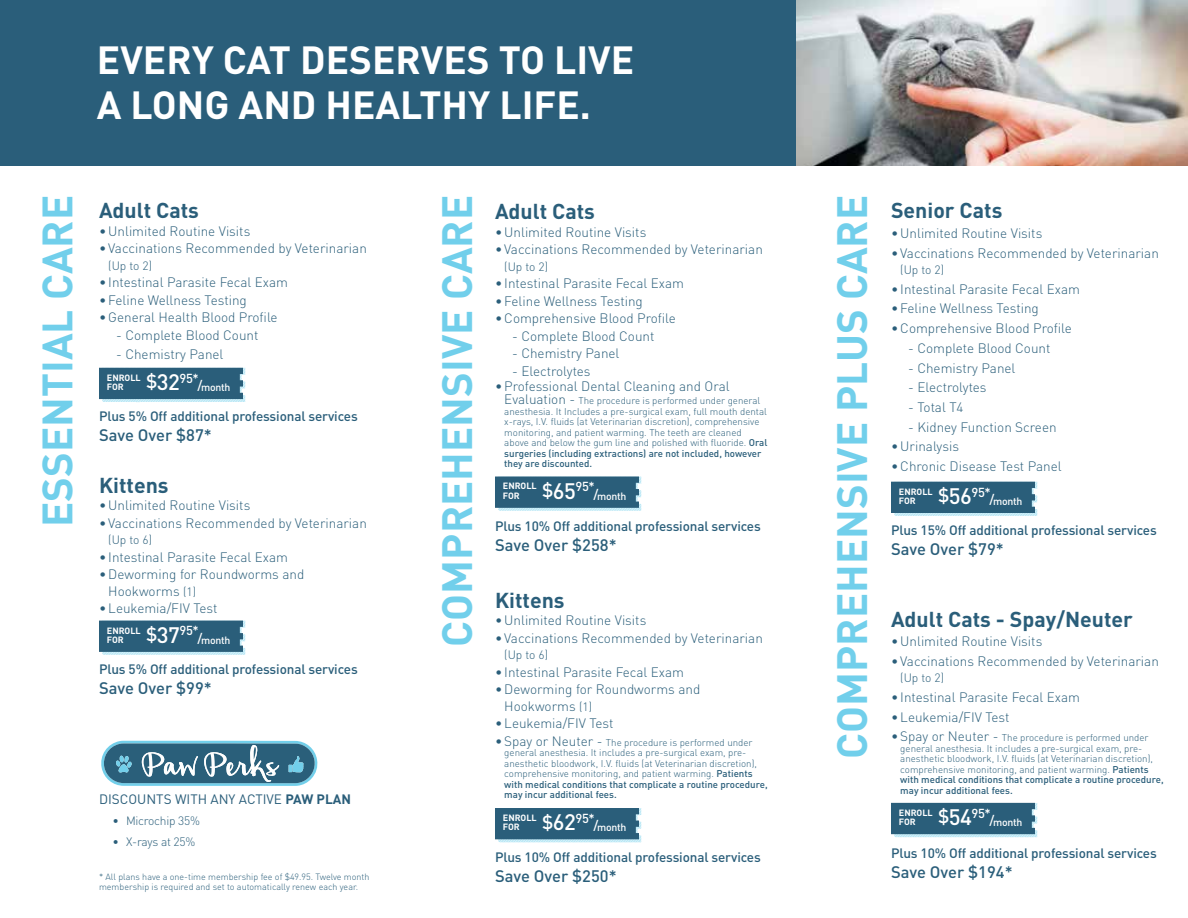
<style>
.page{position:relative;width:1188px;height:918px;background:#fff}
.page>*{position:absolute;margin:0;border:0;box-sizing:border-box;transform-origin:0 0}
.t1{font:700 41.85px "DIN";color:#71cfeb}
.t2{font:700 38.85px/44.5px "DIN";color:#fff}
.t3{font:700 21.3px "DIN";color:#2a5e7a}
.t4{font:500 16.5px "DIN";color:#2a5e7a}
.t5{font:300 13.5px/16.2px "DIN";color:#2a5e7a}
.t6{font:500 13.5px "DIN";letter-spacing:-.01em;color:#2a5e7a}
.t7{font:13.5px "DIN";color:#2a5e7a}
.t8{font:300 12px "DIN";letter-spacing:-.02em;color:#2a5e7a}
.t9{font:500 10.5px "DIN";letter-spacing:-.025em;color:#fff}
.t10{font:300 9.75px/10.5px "DIN";color:#2a5e7a}
.t11{font:300 9px/10.5px "DIN";color:#2a5e7a}
.t12{font:700 9px/9.4px "DIN";color:#fff}
.s1{font-size:13.5px}
.s2{font-weight:500}
.s3{font-weight:500;font-size:22.2px}
.s4{font-size:12.9px}
.s5{font-size:12px}
.s6{font-weight:700}
</style>
<div class="page">
<svg style="left:101px;top:741px;width:217px;height:45px;background:#598ba1"></svg>
<svg style="left:99px;top:368px;width:147px;height:34px;background:#3c6e88"></svg>
<svg style="left:99px;top:621px;width:147px;height:34px;background:#3d6e88"></svg>
<svg style="left:495px;top:477px;width:147px;height:34px;background:#3d6f89"></svg>
<svg style="left:495px;top:808px;width:147px;height:34px;background:#3b6d87"></svg>
<svg style="left:891px;top:482px;width:147px;height:34px;background:#3c6e88"></svg>
<svg style="left:891px;top:803px;width:147px;height:34px;background:#3b6d87"></svg>
<div style="left:0;top:0;width:796px;height:166px;background:#2a5e7a"></div>
<img style="left:796px;top:0;width:392px;height:166px">
<h2 class="t2" style="left:97px;top:36px;width:539px">EVERY CAT DESERVES TO LIVE<br>A LONG AND HEALTHY LIFE.</h2>
<h1 class="t1" style="left:30px;top:527px;width:333px;rotate:-90deg">ESSENTIAL CARE</h1>
<h1 class="t1" style="left:430px;top:647px;width:453px;rotate:-90deg">COMPREHENSIVE CARE</h1>
<h1 class="t1" style="left:825px;top:759px;width:566px;rotate:-90deg">COMPREHENSIVE PLUS CARE</h1>
<h3 class="t3" style="left:99px;top:197px;width:102px">Adult Cats</h3>
<p class="t5" style="left:99px;top:223px;width:153px">•Unlimited Routine Visits</p>
<p class="t5" style="left:99px;top:240px;width:269px">• Vaccinations Recommended by Veterinarian</p>
<p class="t8" style="left:108px;top:258px;width:45px">(Up to 2)</p>
<p class="t5" style="left:99px;top:274px;width:191px">• Intestinal Parasite Fecal Exam</p>
<p class="t5" style="left:99px;top:292px;width:149px">• Feline Wellness Testing</p>
<p class="t5" style="left:99px;top:309px;width:180px">•General Health Blood Profile</p>
<p class="t5" style="left:116px;top:327px;width:144px">- Complete Blood Count</p>
<p class="t5" style="left:116px;top:346px;width:109px">- Chemistry Panel</p>
<h3 class="t3" style="left:495px;top:198px;width:102px">Adult Cats</h3>
<p class="t5" style="left:495px;top:224px;width:153px">•Unlimited Routine Visits</p>
<p class="t5" style="left:495px;top:241px;width:269px">• Vaccinations Recommended by Veterinarian</p>
<p class="t8" style="left:504px;top:259px;width:45px">(Up to 2)</p>
<p class="t5" style="left:495px;top:275px;width:191px">• Intestinal Parasite Fecal Exam</p>
<p class="t5" style="left:495px;top:293px;width:149px">•Feline Wellness Testing</p>
<p class="t5" style="left:495px;top:310px;width:182px">•Comprehensive Blood Profile</p>
<p class="t5" style="left:512px;top:328px;width:144px">- Complete Blood Count</p>
<p class="t5" style="left:512px;top:345px;width:109px">- Chemistry Panel</p>
<p class="t5" style="left:512px;top:363px;width:80px">- Electrolytes</p>
<p class="t5" style="left:495px;top:378px;width:236px">•Professional Dental Cleaning and Oral</p>
<p class="t10" style="left:504px;top:395px;width:265px"><span class="s1">Evaluation -</span> The procedure is performed under general anesthesia. It Includes a pre-surgical exam, full mouth dental x-rays, I.V. fluids (at Veterinarian discretion), comprehensive monitoring, and patient warming. The teeth are cleaned above and below the gum line and polished with fluoride. <span class="s2">Oral surgeries (including extractions) are not included, however they are discounted.</span></p>
<p class="t12" style="left:107px;top:372px;width:93px">ENROLL<br>FOR <sup>$</sup><span class="s3">32</span><sup>95*</sup></p>
<p class="t9" style="left:198px;top:381px;width:34px"><span class="s4">/</span>month</p>
<p class="t6" style="left:99px;top:408px;width:260px">Plus 5% Off additional professional services</p>
<p class="t4" style="left:99px;top:424px;width:114px">Save Over $87*</p>
<h3 class="t3" style="left:99px;top:471px;width:71px">Kittens</h3>
<p class="t5" style="left:99px;top:497px;width:153px">•Unlimited Routine Visits</p>
<p class="t5" style="left:99px;top:515px;width:269px">• Vaccinations Recommended by Veterinarian</p>
<p class="t8" style="left:108px;top:533px;width:45px">(Up to 6)</p>
<p class="t5" style="left:99px;top:549px;width:191px">• Intestinal Parasite Fecal Exam</p>
<p class="t5" style="left:108px;top:566px;width:198px;text-indent:-9px">•Deworming for Roundworms and<br>Hookworms <span class="s5">(1)</span></p>
<p class="t5" style="left:99px;top:600px;width:120px">• Leukemia/FIV Test</p>
<p class="t12" style="left:503px;top:481px;width:93px">ENROLL<br>FOR <sup>$</sup><span class="s3">65</span><sup>95*</sup></p>
<p class="t9" style="left:594px;top:489px;width:34px"><span class="s4">/</span>month</p>
<p class="t6" style="left:495px;top:518px;width:267px">Plus 10% Off additional professional services</p>
<p class="t4" style="left:495px;top:535px;width:123px">Save Over $258*</p>
<h3 class="t3" style="left:495px;top:586px;width:71px">Kittens</h3>
<p class="t5" style="left:495px;top:612px;width:153px">•Unlimited Routine Visits</p>
<p class="t5" style="left:495px;top:630px;width:269px">• Vaccinations Recommended by Veterinarian</p>
<p class="t8" style="left:504px;top:648px;width:45px">(Up to 6)</p>
<p class="t5" style="left:495px;top:664px;width:191px">• Intestinal Parasite Fecal Exam</p>
<p class="t5" style="left:504px;top:681px;width:198px;text-indent:-9px">•Deworming for Roundworms and<br>Hookworms <span class="s5">(1)</span></p>
<p class="t5" style="left:495px;top:715px;width:120px">• Leukemia/FIV Test</p>
<p class="t10" style="left:504px;top:737px;width:265px;text-indent:-9px"><span class="s1">•Spay or Neuter -</span> The procedure is performed under general anesthesia. It includes a pre-surgical exam, pre&shy;anesthetic bloodwork, I.V. fluids (at Veterinarian discretion), comprehensive monitoring, and patient warming. <span class="s2">Patients with medical conditions that complicate a routine procedure, may incur additional fees.</span></p>
<p class="t12" style="left:107px;top:625px;width:93px">ENROLL<br>FOR <sup>$</sup><span class="s3">37</span><sup>95*</sup></p>
<p class="t9" style="left:198px;top:634px;width:34px"><span class="s4">/</span>month</p>
<p class="t6" style="left:99px;top:661px;width:260px">Plus 5% Off additional professional services</p>
<p class="t4" style="left:99px;top:678px;width:114px">Save Over $99*</p>
<p class="t7" style="left:99px;top:791px;width:254px">DISCOUNTS WITH ANY ACTIVE <span class="s6">PAW PLAN</span></p>
<p class="t8" style="left:112px;top:814px;width:89px">• Microchip 35%</p>
<p class="t8" style="left:112px;top:835px;width:84px">• X-rays at 25%</p>
<p class="t12" style="left:503px;top:813px;width:93px">ENROLL<br>FOR <sup>$</sup><span class="s3">62</span><sup>95*</sup></p>
<p class="t9" style="left:594px;top:821px;width:34px"><span class="s4">/</span>month</p>
<p class="t11" style="left:99px;top:871px;width:272px">* All plans have a one-time membership fee of $49.95. Twelve month membership is required and set to automatically renew each year.</p>
<p class="t6" style="left:495px;top:849px;width:267px">Plus 10% Off additional professional services</p>
<p class="t4" style="left:495px;top:866px;width:123px">Save Over $250*</p>
<h3 class="t3" style="left:891px;top:197px;width:113px">Senior Cats</h3>
<p class="t5" style="left:891px;top:225px;width:153px">•Unlimited Routine Visits</p>
<p class="t5" style="left:891px;top:245px;width:269px">• Vaccinations Recommended by Veterinarian</p>
<p class="t8" style="left:900px;top:262px;width:45px">(Up to 2)</p>
<p class="t5" style="left:891px;top:281px;width:191px">• Intestinal Parasite Fecal Exam</p>
<p class="t5" style="left:891px;top:300px;width:149px">• Feline Wellness Testing</p>
<p class="t5" style="left:891px;top:320px;width:182px">•Comprehensive Blood Profile</p>
<p class="t5" style="left:908px;top:340px;width:144px">- Complete Blood Count</p>
<p class="t5" style="left:908px;top:359px;width:109px">- Chemistry Panel</p>
<p class="t5" style="left:908px;top:379px;width:80px">- Electrolytes</p>
<p class="t5" style="left:908px;top:399px;width:57px">- Total T4</p>
<p class="t5" style="left:908px;top:419px;width:150px">- Kidney Function Screen</p>
<p class="t5" style="left:891px;top:438px;width:70px">•Urinalysis</p>
<p class="t5" style="left:891px;top:458px;width:172px">•Chronic Disease Test Panel</p>
<p class="t12" style="left:899px;top:486px;width:93px">ENROLL<br>FOR <sup>$</sup><span class="s3">56</span><sup>95*</sup></p>
<p class="t9" style="left:990px;top:495px;width:34px"><span class="s4">/</span>month</p>
<p class="t6" style="left:891px;top:522px;width:267px">Plus 15% Off additional professional services</p>
<p class="t4" style="left:891px;top:539px;width:114px">Save Over $79*</p>
<h3 class="t3" style="left:891px;top:605px;width:243px">Adult Cats - Spay/Neuter</h3>
<p class="t5" style="left:891px;top:633px;width:153px">•Unlimited Routine Visits</p>
<p class="t5" style="left:891px;top:653px;width:269px">• Vaccinations Recommended by Veterinarian</p>
<p class="t8" style="left:900px;top:671px;width:45px">(Up to 2)</p>
<p class="t5" style="left:891px;top:689px;width:191px">• Intestinal Parasite Fecal Exam</p>
<p class="t5" style="left:891px;top:709px;width:120px">• Leukemia/FIV Test</p>
<p class="t10" style="left:900px;top:733px;width:265px;text-indent:-9px"><span class="s1">•Spay or Neuter -</span> The procedure is performed under general anesthesia. It includes a pre-surgical exam, pre&shy;anesthetic bloodwork, I.V. fluids (at Veterinarian discretion), comprehensive monitoring, and patient warming. <span class="s2">Patients with medical conditions that complicate a routine procedure, may incur additional fees.</span></p>
<p class="t12" style="left:899px;top:807px;width:93px">ENROLL<br>FOR <sup>$</sup><span class="s3">54</span><sup>95*</sup></p>
<p class="t9" style="left:990px;top:816px;width:34px"><span class="s4">/</span>month</p>
<p class="t6" style="left:891px;top:845px;width:267px">Plus 10% Off additional professional services</p>
<p class="t4" style="left:891px;top:861px;width:123px">Save Over $194*</p>
</div>
